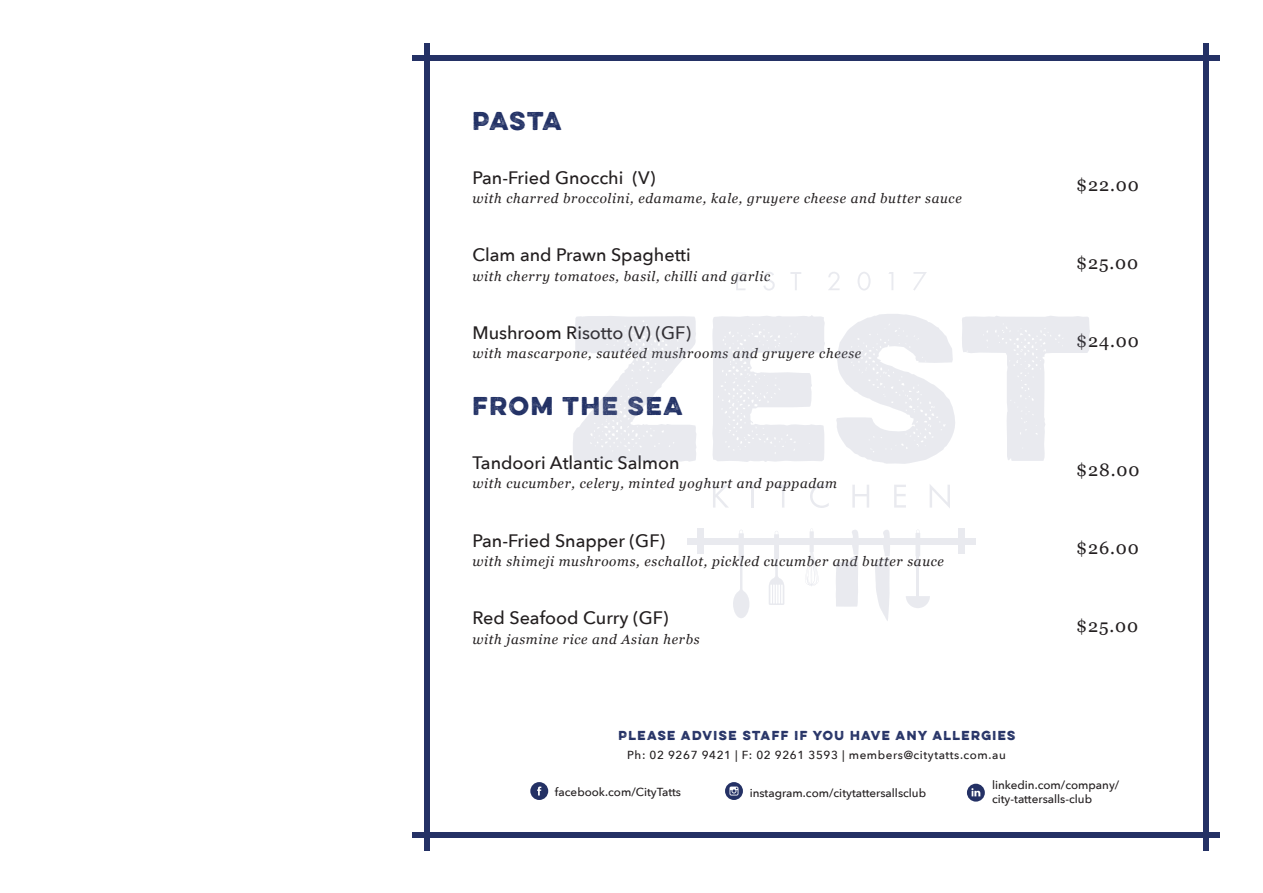
<style>
.page{position:relative;width:1263px;height:893px;background:#fff}
.page>*{position:absolute;margin:0;border:0;box-sizing:border-box;transform-origin:0 0}
.t1{font:700 23.1px "Eveleth";letter-spacing:.075em;color:#223165}
.t2{font:500 18px "Avenir Next";color:#231f20}
.t3{font:18px "Georgia";letter-spacing:.05em;color:#231f20}
.t4{font:italic 13.5px "Georgia";letter-spacing:.05em;color:#231f20}
.t5{font:500 11.7px "Avenir Next";color:#231f20}
.t6{font:500 11.7px "Avenir Next";letter-spacing:.05em;color:#231f20}
.t7{font:700 11.7px "Eveleth";letter-spacing:.125em;color:#243165}
</style>
<div class="page">
<svg style="left:875px;top:530px;width:15px;height:91px"></svg>
<svg style="left:836px;top:530px;width:23px;height:77px"></svg>
<div style="left:774px;top:534px;width:5px;height:25px;background:#e9eaef"></div>
<svg style="left:769px;top:559px;width:15px;height:46px"></svg>
<div style="left:809px;top:531px;width:5px;height:21px;background:#e9eaef"></div>
<svg style="left:806px;top:548px;width:12px;height:38px"></svg>
<hr style="left:739px;top:530px;width:4px;height:12px;background:#f6f7f9;border-radius:2px">
<div style="left:739px;top:533px;width:5px;height:26px;background:#e9eaef"></div>
<svg style="left:733px;top:559px;width:16px;height:59px"></svg>
<hr style="left:917px;top:555px;width:2px;height:42px;background:#243165">
<svg style="left:906px;top:596px;width:24px;height:12px"></svg>
<div style="left:915px;top:533px;width:5px;height:23px;background:#e9eaef"></div>
<div style="left:687px;top:538px;width:289px;height:6px;background:#e9eaef"></div>
<svg style="left:713px;top:485px;width:15px;height:23px"></svg>
<hr style="left:751px;top:485px;width:3px;height:23px;background:#243165">
<svg style="left:776px;top:485px;width:14px;height:23px"></svg>
<svg style="left:810px;top:484px;width:19px;height:24px"></svg>
<svg style="left:852px;top:485px;width:17px;height:23px"></svg>
<svg style="left:894px;top:485px;width:12px;height:23px"></svg>
<svg style="left:930px;top:485px;width:20px;height:23px"></svg>
<svg style="left:736px;top:272px;width:9px;height:18px"></svg>
<svg style="left:763px;top:272px;width:12px;height:19px"></svg>
<svg style="left:790px;top:272px;width:11px;height:18px"></svg>
<svg style="left:828px;top:272px;width:11px;height:18px"></svg>
<svg style="left:858px;top:272px;width:12px;height:19px"></svg>
<svg style="left:889px;top:272px;width:4px;height:18px"></svg>
<svg style="left:913px;top:272px;width:14px;height:18px"></svg>
<svg style="left:573px;top:316px;width:123px;height:146px"></svg>
<svg style="left:712px;top:315px;width:113px;height:147px"></svg>
<svg style="left:836px;top:314px;width:119px;height:150px"></svg>
<svg style="left:962px;top:316px;width:128px;height:145px"></svg>
<div style="left:698px;top:528px;width:6px;height:26px;background:#e9eaef"></div>
<div style="left:959px;top:528px;width:6px;height:26px;background:#e9eaef"></div>
<div style="left:530px;top:782px;width:18px;height:18px;background:#243165;border-radius:50%"></div>
<svg style="left:537px;top:786px;width:4px;height:9px"></svg>
<svg style="left:967px;top:784px;width:18px;height:18px"></svg>
<svg style="left:971px;top:788px;width:9px;height:8px"></svg>
<svg style="left:725px;top:782px;width:18px;height:18px"></svg>
<svg style="left:729px;top:786px;width:9px;height:9px"></svg>
<div style="left:1203px;top:43px;width:6px;height:807px;background:#243165"></div>
<div style="left:412px;top:832px;width:808px;height:6px;background:#243165"></div>
<div style="left:424px;top:43px;width:5px;height:807px;background:#243165"></div>
<div style="left:412px;top:55px;width:808px;height:6px;background:#243165"></div>
<p class="t1" style="left:472px;top:103px;width:91px">PASTA</p>
<p class="t2" style="left:472px;top:162px;width:184px">Pan-Fried Gnocchi (V)</p>
<p class="t4" style="left:472px;top:188px;width:491px">with charred broccolini, edamame, kale, gruyere cheese and butter sauce</p>
<p class="t2" style="left:472px;top:240px;width:220px">Clam and Prawn Spaghetti</p>
<p class="t4" style="left:472px;top:266px;width:299px">with cherry tomatoes, basil, chilli and garlic</p>
<p class="t2" style="left:472px;top:318px;width:220px">Mushroom Risotto (V) (GF)</p>
<p class="t4" style="left:472px;top:344px;width:390px">with mascarpone, sautéed mushrooms and gruyere cheese</p>
<p class="t1" style="left:472px;top:388px;width:212px">FROM THE SEA</p>
<p class="t2" style="left:472px;top:447px;width:209px">Tandoori Atlantic Salmon</p>
<p class="t4" style="left:472px;top:473px;width:366px">with cucumber, celery, minted yoghurt and pappadam</p>
<p class="t2" style="left:472px;top:525px;width:194px">Pan-Fried Snapper (GF)</p>
<p class="t4" style="left:472px;top:551px;width:473px">with shimeji mushrooms, eschallot, pickled cucumber and butter sauce</p>
<p class="t2" style="left:472px;top:603px;width:198px">Red Seafood Curry (GF)</p>
<p class="t4" style="left:472px;top:629px;width:229px">with jasmine rice and Asian herbs</p>
<p class="t7" style="left:618px;top:727px;width:398px">PLEASE ADVISE STAFF IF YOU HAVE ANY ALLERGIES</p>
<p class="t3" style="left:1076px;top:172px;width:64px">$22.00</p>
<p class="t3" style="left:1076px;top:249px;width:63px">$25.00</p>
<p class="t3" style="left:1076px;top:327px;width:64px">$24.00</p>
<p class="t3" style="left:1076px;top:457px;width:65px">$28.00</p>
<p class="t3" style="left:1076px;top:535px;width:64px">$26.00</p>
<p class="t3" style="left:1076px;top:612px;width:63px">$25.00</p>
<p class="t6" style="left:627px;top:745px;width:380px">Ph: 02 9267 9421 | F: 02 9261 3593 | members@citytatts.com.au</p>
<p class="t5" style="left:555px;top:782px;width:128px">facebook.com/CityTatts</p>
<p class="t5" style="left:992px;top:774px;width:129px">linkedin.com/company/</p>
<p class="t5" style="left:992px;top:788px;width:102px">city-tattersalls-club</p>
<p class="t5" style="left:750px;top:783px;width:178px">instagram.com/citytattersallsclub</p>
</div>
